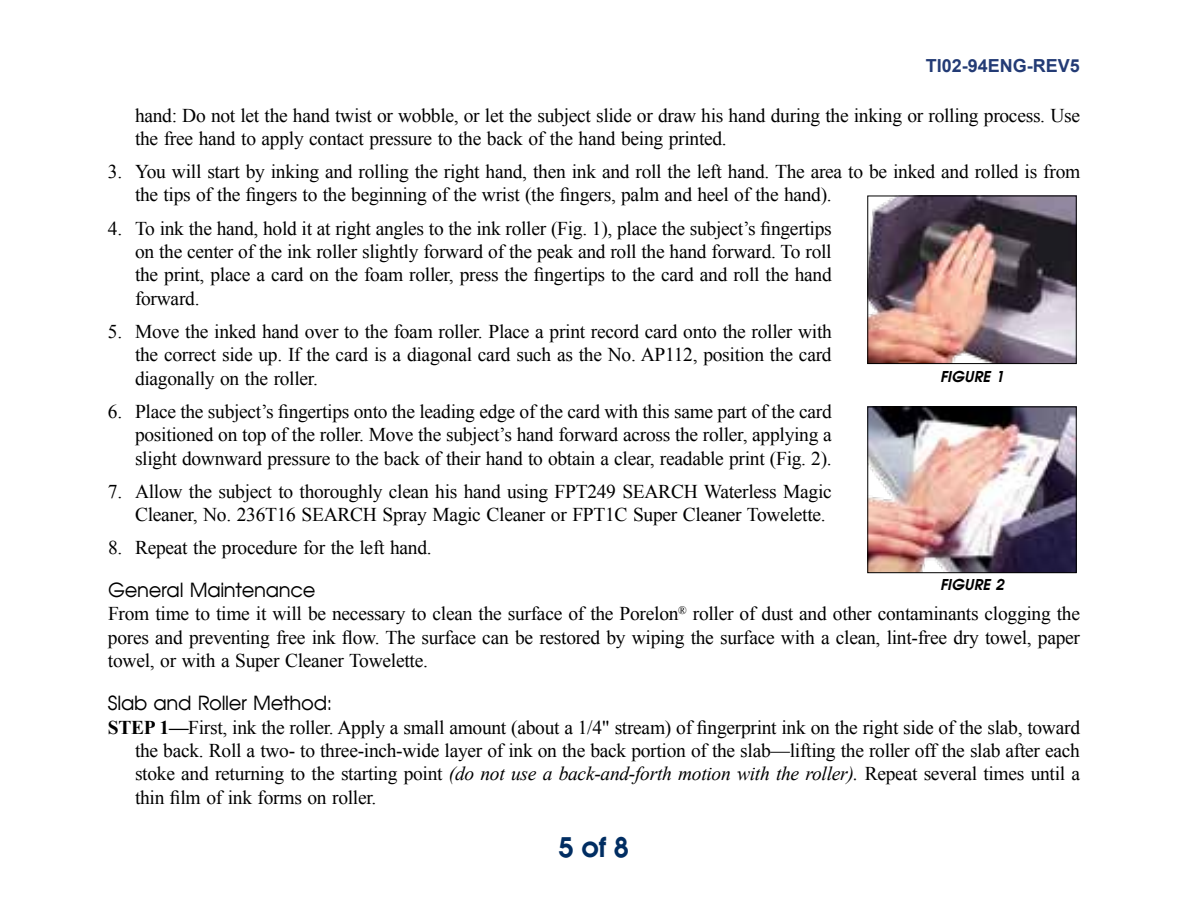
<style>
.page{position:relative;width:1188px;height:918px;background:#fff}
.page>*{position:absolute;margin:0;border:0;box-sizing:border-box;transform-origin:0 0}
.t1{font:700 27px "Avalon";color:#002d62}
.t2{font:19.5px/23.4px "Times New Roman";letter-spacing:-.015em;color:#000;text-align:justify}
.t3{font:19.5px "Avalon Plain";letter-spacing:-.015em;color:#000}
.t4{font:700 18px "Arial";color:#233b75}
.t5{font:italic 700 15px "Avalon";color:#000}
.s1{font-weight:700}
.s2{font-style:italic}
</style>
<div class="page">
<img style="left:869px;top:409px;width:206px;height:162px">
<div style="left:867px;top:407px;width:210px;height:166px;border:1px solid #000"></div>
<img style="left:869px;top:198px;width:206px;height:164px">
<div style="left:867px;top:196px;width:210px;height:168px;border:1px solid #000"></div>
<p class="t4" style="left:926px;top:54px;width:156px">TI02-94ENG-REV5</p>
<p class="t2" style="left:135px;top:103px;width:947px">hand: Do not let the hand twist or wobble, or let the subject slide or draw his hand during the inking or rolling process. Use the free hand to apply contact pressure to the back of the hand being printed.</p>
<p class="t2" style="left:135px;top:160px;width:947px;text-indent:-27px">3. You will start by inking and rolling the right hand, then ink and roll the left hand. The area to be inked and rolled is from the tips of the fingers to the beginning of the wrist (the fingers, palm and heel of the hand).</p>
<p class="t2" style="left:135px;top:216px;width:698px;text-indent:-27px">4. To ink the hand, hold it at right angles to the ink roller (Fig. 1), place the subject’s fingertips on the center of the ink roller slightly forward of the peak and roll the hand forward. To roll the print, place a card on the foam roller, press the fingertips to the card and roll the hand forward.</p>
<p class="t2" style="left:135px;top:319px;width:698px;text-indent:-27px">5. Move the inked hand over to the foam roller. Place a print record card onto the roller with the correct side up. If the card is a diagonal card such as the No. AP112, position the card diagonally on the roller.</p>
<p class="t2" style="left:135px;top:399px;width:698px;text-indent:-27px">6. Place the subject’s fingertips onto the leading edge of the card with this same part of the card positioned on top of the roller. Move the subject’s hand forward across the roller, applying a slight downward pressure to the back of their hand to obtain a clear, readable print (Fig. 2).</p>
<p class="t2" style="left:135px;top:479px;width:698px;text-indent:-27px">7. Allow the subject to thoroughly clean his hand using FPT249 SEARCH Waterless Magic<br>Cleaner, No. 236T16 SEARCH Spray Magic Cleaner or FPT1C Super Cleaner Towelette.</p>
<p class="t2" style="left:108px;top:536px;width:325px">8. Repeat the procedure for the left hand.</p>
<p class="t3" style="left:108px;top:578px;width:209px">General Maintenance</p>
<p class="t2" style="left:108px;top:602px;width:974px">From time to time it will be necessary to clean the surface of the Porelon<sup>®</sup> roller of dust and other contaminants clogging the pores and preventing free ink flow. The surface can be restored by wiping the surface with a clean, lint-free dry towel, paper towel, or with a Super Cleaner Towelette.</p>
<p class="t3" style="left:108px;top:691px;width:226px">Slab and Roller Method:</p>
<p class="t2" style="left:135px;top:715px;width:947px;text-indent:-27px"><span class="s1">STEP 1—</span>First, ink the roller. Apply a small amount (about a 1/4" stream) of fingerprint ink on the right side of the slab, toward the back. Roll a two- to three-inch-wide layer of ink on the back portion of the slab—lifting the roller off the slab after each stoke and returning to the starting point <span class="s2">(do not use a back-and-forth motion with the roller).</span> Repeat several times until a thin film of ink forms on roller.</p>
<p class="t5" style="left:940px;top:366px;width:65px">FIGURE 1</p>
<p class="t5" style="left:940px;top:574px;width:65px">FIGURE 2</p>
<h1 class="t1" style="left:559px;top:829px;width:72px">5 of 8</h1>
</div>
